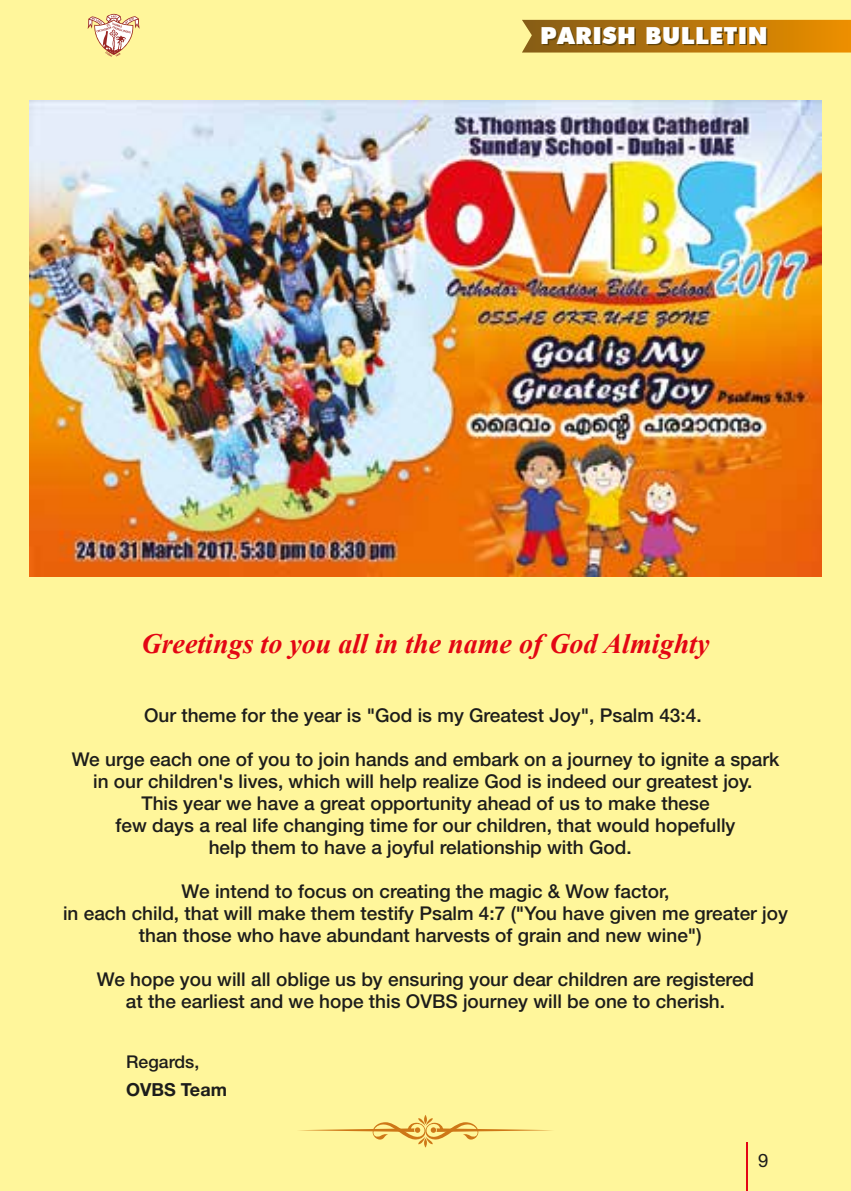
<style>
.page{position:relative;width:851px;height:1191px;background:#fff}
.page>*{position:absolute;margin:0;border:0;box-sizing:border-box;transform-origin:0 0}
.t1{font:italic 700 28px "Times New Roman";color:#e30613}
.t2{font:900 23.4px "Futura BT";letter-spacing:.02em;color:#fff}
.t3{font:500 19px/22px "Helvetica Neue LT Std";color:#1d1d1b;text-align:center}
.t4{font:18.6px "Helvetica Neue LT Std";color:#1d1d1b}
.t5{font:700 18px "Helvetica Neue LT Std";color:#1d1d1b}
.t6{font:500 17.6px "Helvetica Neue LT Std";color:#1d1d1b}
</style>
<div class="page">
<div style="left:0;top:0;width:850px;height:1191px;background:#fff69b"></div>
<hr style="left:746px;top:1142px;width:1px;height:49px;background:#e30613">
<svg style="left:522px;top:20px;width:328px;height:33px;background:#a86f0e"></svg>
<svg style="left:88px;top:13px;width:51px;height:44px"></svg>
<img style="left:29px;top:100px;width:792px;height:476px">
<svg style="left:299px;top:1115px;width:253px;height:32px"></svg>
<p class="t2" style="left:540px;top:22px;width:229px">PARISH BULLETIN</p>
<h1 class="t1" style="left:141px;top:624px;width:569px">Greetings to you all in the name of God Almighty</h1>
<p class="t3" style="left:144px;top:704px;width:559px">Our theme for the year is "God is my Greatest Joy", Psalm 43:4.</p>
<p class="t3" style="left:72px;top:748px;width:709px">We urge each one of you to join hands and embark on a journey to ignite a spark in our children's lives, which will help realize God is indeed our greatest joy.<br>This year we have a great opportunity ahead of us to make these<br>few days a real life changing time for our children, that would hopefully<br>help them to have a joyful relationship with God.</p>
<p class="t3" style="left:63px;top:880px;width:726px">We intend to focus on creating the magic &amp; Wow factor,<br>in each child, that will make them testify Psalm 4:7 ("You have given me greater joy than those who have abundant harvests of grain and new wine")</p>
<p class="t3" style="left:97px;top:968px;width:658px">We hope you will all oblige us by ensuring your dear children are registered at the earliest and we hope this OVBS journey will be one to cherish.</p>
<p class="t6" style="left:126px;top:1051px;width:75px">Regards,</p>
<p class="t5" style="left:126px;top:1078px;width:102px">OVBS Team</p>
<p class="t4" style="left:758px;top:1149px;width:12px">9</p>
</div>
